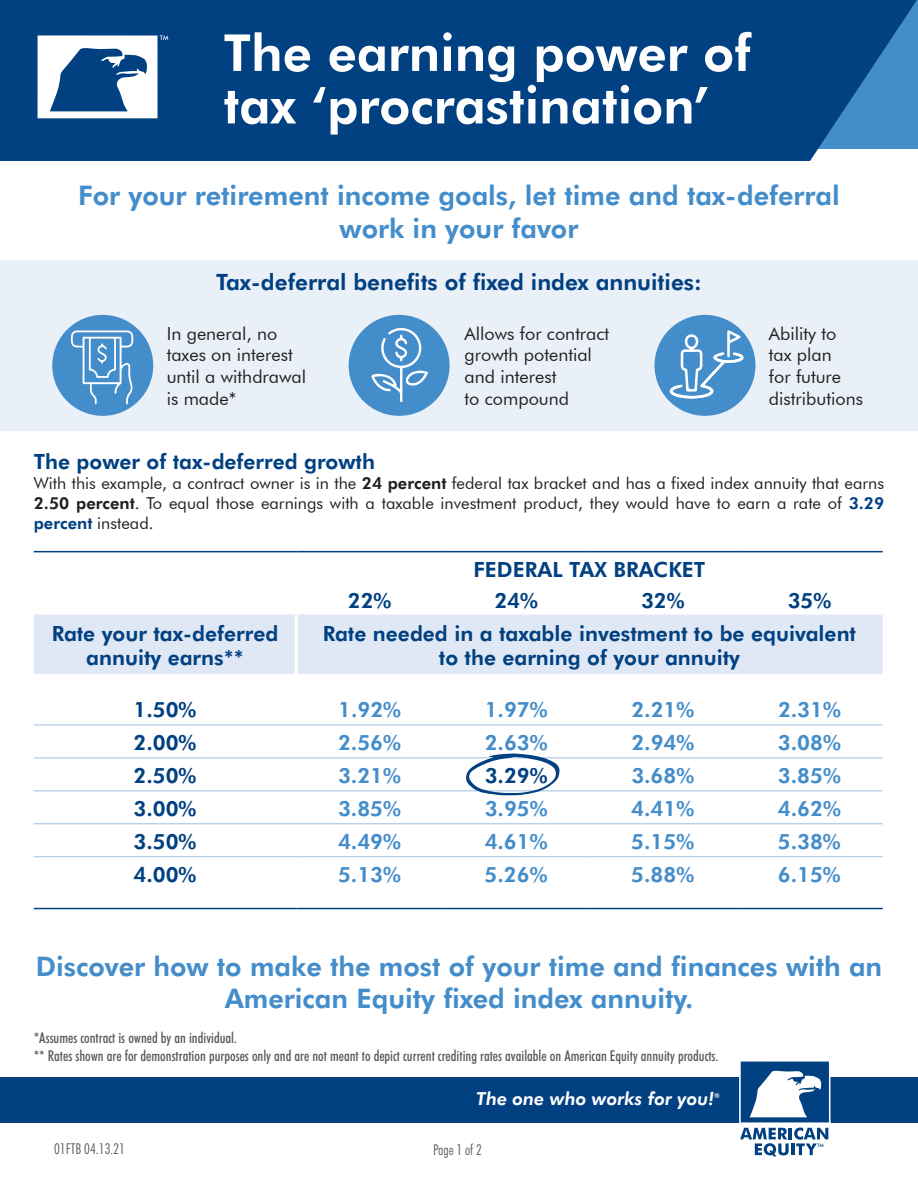
<style>
.page{position:relative;width:918px;height:1188px;background:#fff}
.page>*{position:absolute;margin:0;border:0;box-sizing:border-box;transform-origin:0 0}
.t1{font:800 51px "Futura BT";color:#fff}
.t2{font:800 27px/32.4px "Futura BT";color:#448dcb;text-align:center}
.t3{font:800 22.5px "Futura BT";color:#014081}
.t4{font:800 21px "Futura BT";color:#014081}
.t5{font:800 21px "Futura BT";color:#448dcb}
.t6{font:18px/21.6px "Futura BT";color:#231f20}
.t7{font:italic 800 18px "Futura BT";color:#fff}
.t8{font:16.5px/19.8px "Futura BT";color:#231f20;text-align:justify}
.t9{font:500 condensed 15px "Futura BT";color:#57585a}
.t10{font:300 condensed 15px "Futura BT";color:#57585a}
.t11{font:italic 800 6.75px "Futura BT";color:#fff}
.t12{font:500 4.65px "Futura BT";color:#014081}
.s1{font-weight:800}
.s2{font-weight:800;color:#014081}
</style>
<div class="page">
<div style="left:0;top:0;width:917px;height:161px;background:#014081"></div>
<div style="left:34px;top:615px;width:849px;height:59px;background:#e0e8f5"></div>
<hr style="left:295px;top:615px;width:3px;height:59px;background:#fff">
<hr style="left:34px;top:551px;width:262px;height:1px;background:#014081">
<hr style="left:296px;top:551px;width:147px;height:1px;background:#014081">
<hr style="left:443px;top:551px;width:147px;height:1px;background:#014081">
<hr style="left:590px;top:551px;width:146px;height:1px;background:#014081">
<hr style="left:736px;top:551px;width:147px;height:1px;background:#014081">
<hr style="left:34px;top:908px;width:262px;height:1px;background:#014081">
<hr style="left:296px;top:908px;width:147px;height:1px;background:#014081">
<hr style="left:443px;top:908px;width:147px;height:1px;background:#014081">
<hr style="left:590px;top:908px;width:146px;height:1px;background:#014081">
<hr style="left:736px;top:908px;width:147px;height:1px;background:#014081">
<hr style="left:34px;top:725px;width:262px;height:1px;background:#a2bde2">
<hr style="left:296px;top:725px;width:147px;height:1px;background:#a2bde2">
<hr style="left:443px;top:725px;width:147px;height:1px;background:#a2bde2">
<hr style="left:590px;top:725px;width:146px;height:1px;background:#a2bde2">
<hr style="left:736px;top:725px;width:147px;height:1px;background:#a2bde2">
<hr style="left:34px;top:758px;width:262px;height:1px;background:#a2bde2">
<hr style="left:296px;top:758px;width:147px;height:1px;background:#a2bde2">
<hr style="left:443px;top:758px;width:147px;height:1px;background:#a2bde2">
<hr style="left:590px;top:758px;width:146px;height:1px;background:#a2bde2">
<hr style="left:736px;top:758px;width:147px;height:1px;background:#a2bde2">
<hr style="left:34px;top:790px;width:262px;height:1px;background:#a2bde2">
<hr style="left:296px;top:790px;width:147px;height:1px;background:#a2bde2">
<hr style="left:443px;top:790px;width:147px;height:1px;background:#a2bde2">
<hr style="left:590px;top:790px;width:146px;height:1px;background:#a2bde2">
<hr style="left:736px;top:790px;width:147px;height:1px;background:#a2bde2">
<hr style="left:34px;top:823px;width:262px;height:1px;background:#a2bde2">
<hr style="left:296px;top:823px;width:147px;height:1px;background:#a2bde2">
<hr style="left:443px;top:823px;width:147px;height:1px;background:#a2bde2">
<hr style="left:590px;top:823px;width:146px;height:1px;background:#a2bde2">
<hr style="left:736px;top:823px;width:147px;height:1px;background:#a2bde2">
<hr style="left:34px;top:856px;width:262px;height:1px;background:#a2bde2">
<hr style="left:296px;top:856px;width:147px;height:1px;background:#a2bde2">
<hr style="left:443px;top:856px;width:147px;height:1px;background:#a2bde2">
<hr style="left:590px;top:856px;width:146px;height:1px;background:#a2bde2">
<hr style="left:736px;top:856px;width:147px;height:1px;background:#a2bde2">
<svg style="left:466px;top:753px;width:94px;height:42px"></svg>
<div style="left:0;top:260px;width:918px;height:170px;background:#eaf0f8"></div>
<div style="left:52px;top:315px;width:101px;height:101px;background:#448dcb;border-radius:50%"></div>
<svg style="left:71px;top:331px;width:62px;height:73px"></svg>
<div style="left:349px;top:315px;width:101px;height:101px;background:#448dcb;border-radius:50%"></div>
<svg style="left:371px;top:328px;width:57px;height:74px"></svg>
<div style="left:655px;top:315px;width:100px;height:101px;background:#448dcb;border-radius:50%"></div>
<svg style="left:669px;top:330px;width:75px;height:69px"></svg>
<div style="left:0;top:1077px;width:918px;height:45px;background:#014081"></div>
<svg style="left:739px;top:1061px;width:92px;height:96px"></svg>
<svg style="left:38px;top:35px;width:130px;height:83px"></svg>
<p class="t1" style="left:224px;top:22px;width:529px">The earning power of</p>
<p class="t1" style="left:224px;top:74px;width:487px">tax ‘procrastination’</p>
<p class="t2" style="left:78px;top:179px;width:763px">For your retirement income goals, let time and tax-deferral</p>
<p class="t2" style="left:340px;top:212px;width:240px">work in your favor</p>
<p class="t3" style="left:216px;top:268px;width:487px">Tax-deferral benefits of fixed index annuities:</p>
<p class="t6" style="left:167px;top:322px;width:112px">In general, no</p>
<p class="t6" style="left:167px;top:344px;width:128px">taxes on interest</p>
<p class="t6" style="left:167px;top:366px;width:141px">until a withdrawal</p>
<p class="t6" style="left:167px;top:387px;width:71px">is made*</p>
<p class="t6" style="left:465px;top:322px;width:146px">Allows for contract</p>
<p class="t6" style="left:465px;top:344px;width:129px">growth potential and interest</p>
<p class="t6" style="left:465px;top:387px;width:106px">to compound</p>
<p class="t6" style="left:769px;top:322px;width:96px">Ability to tax plan<br>for future distributions</p>
<p class="t4" style="left:34px;top:449px;width:343px">The power of tax-deferred growth</p>
<p class="t8" style="left:34px;top:473px;width:852px">With this example, a contract owner is in the <span class="s1">24 percent</span> federal tax bracket and has a fixed index annuity that earns <span class="s1">2.50 percent</span>. To equal those earnings with a taxable investment product, they would have to earn a rate of <span class="s2">3.29 percent</span> instead.</p>
<p class="t4" style="left:474px;top:557px;width:233px">FEDERAL TAX BRACKET</p>
<p class="t4" style="left:52px;top:620px;width:228px">Rate your tax-deferred</p>
<p class="t4" style="left:86px;top:644px;width:159px">annuity earns**</p>
<p class="t4" style="left:348px;top:588px;width:45px">22%</p>
<p class="t4" style="left:494px;top:588px;width:45px">24%</p>
<p class="t4" style="left:641px;top:588px;width:45px">32%</p>
<p class="t4" style="left:788px;top:588px;width:45px">35%</p>
<p class="t4" style="left:323px;top:620px;width:535px">Rate needed in a taxable investment to be equivalent</p>
<p class="t4" style="left:439px;top:644px;width:303px">to the earning of your annuity</p>
<p class="t4" style="left:134px;top:697px;width:64px">1.50%</p>
<p class="t5" style="left:338px;top:697px;width:64px">1.92%</p>
<p class="t5" style="left:485px;top:697px;width:64px">1.97%</p>
<p class="t5" style="left:631px;top:697px;width:64px">2.21%</p>
<p class="t5" style="left:778px;top:697px;width:64px">2.31%</p>
<p class="t4" style="left:134px;top:730px;width:64px">2.00%</p>
<p class="t5" style="left:338px;top:730px;width:64px">2.56%</p>
<p class="t5" style="left:485px;top:730px;width:64px">2.63%</p>
<p class="t5" style="left:631px;top:730px;width:64px">2.94%</p>
<p class="t5" style="left:778px;top:730px;width:64px">3.08%</p>
<p class="t4" style="left:134px;top:763px;width:64px">2.50%</p>
<p class="t5" style="left:338px;top:763px;width:64px">3.21%</p>
<p class="t4" style="left:485px;top:763px;width:64px">3.29%</p>
<p class="t5" style="left:631px;top:763px;width:64px">3.68%</p>
<p class="t5" style="left:778px;top:763px;width:64px">3.85%</p>
<p class="t4" style="left:134px;top:796px;width:64px">3.00%</p>
<p class="t5" style="left:338px;top:796px;width:64px">3.85%</p>
<p class="t5" style="left:485px;top:796px;width:64px">3.95%</p>
<p class="t5" style="left:631px;top:796px;width:64px">4.41%</p>
<p class="t5" style="left:778px;top:796px;width:64px">4.62%</p>
<p class="t4" style="left:133px;top:828px;width:64px">3.50%</p>
<p class="t5" style="left:338px;top:828px;width:64px">4.49%</p>
<p class="t5" style="left:485px;top:828px;width:64px">4.61%</p>
<p class="t5" style="left:631px;top:828px;width:64px">5.15%</p>
<p class="t5" style="left:778px;top:828px;width:64px">5.38%</p>
<p class="t4" style="left:133px;top:861px;width:64px">4.00%</p>
<p class="t5" style="left:338px;top:861px;width:64px">5.13%</p>
<p class="t5" style="left:485px;top:861px;width:64px">5.26%</p>
<p class="t5" style="left:631px;top:861px;width:64px">5.88%</p>
<p class="t5" style="left:778px;top:861px;width:64px">6.15%</p>
<p class="t2" style="left:36px;top:950px;width:848px">Discover how to make the most of your time and finances with an<br>American Equity fixed index annuity.</p>
<p class="t9" style="left:34px;top:1028px;width:205px">*Assumes contract is owned by an individual.</p>
<p class="t9" style="left:34px;top:1046px;width:686px">** Rates shown are for demonstration purposes only and are not meant to depict current crediting rates available on American Equity annuity products.</p>
<p class="t10" style="left:54px;top:1140px;width:73px">01FTB 04.13.21</p>
<p class="t7" style="left:477px;top:1088px;width:239px">The one who works for you!</p>
<p class="t11" style="left:714px;top:1092px;width:7px">®</p>
<p class="t10" style="left:433px;top:1140px;width:50px">Page 1 of 2</p>
<p class="t12" style="left:818px;top:1142px;width:8px">TM</p>
</div>
